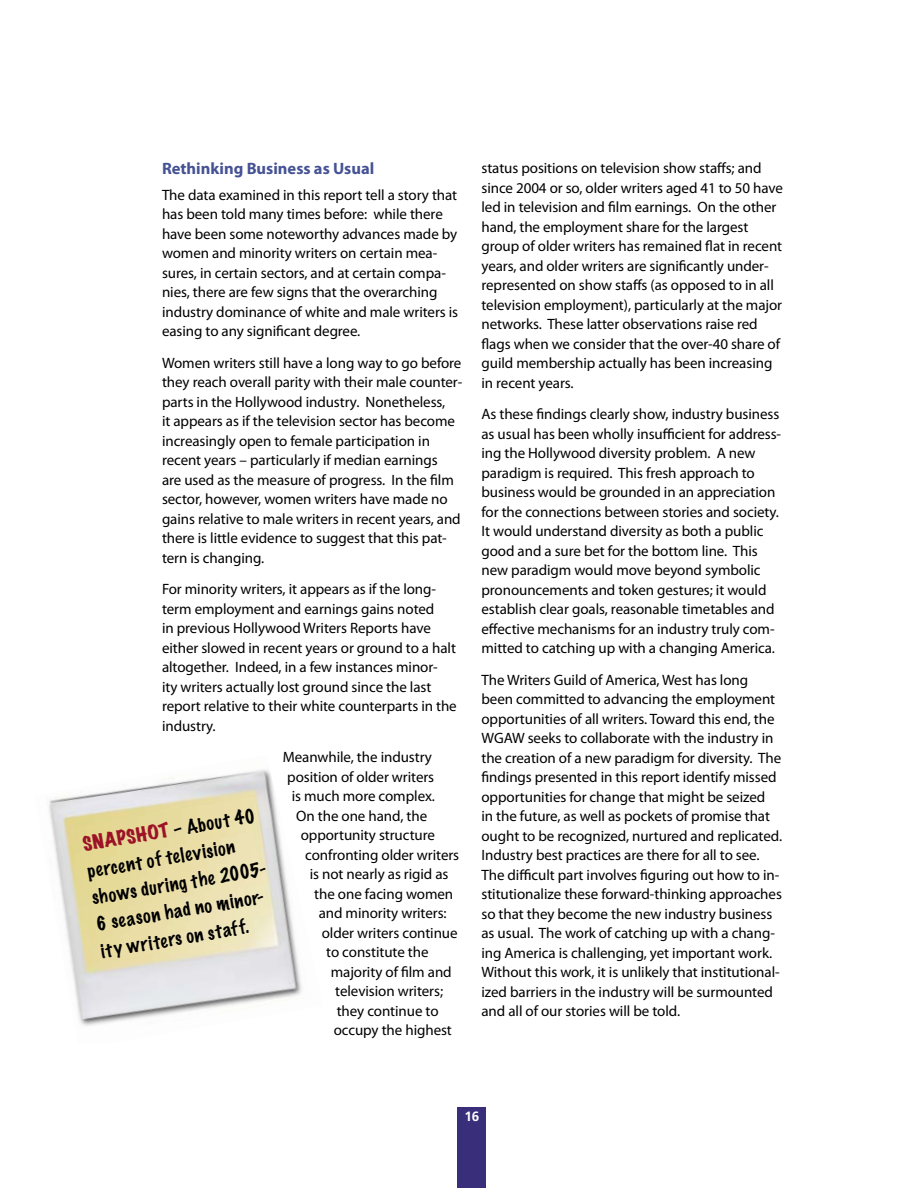
<style>
.page{position:relative;width:918px;height:1188px;background:#fff}
.page>*{position:absolute;margin:0;border:0;box-sizing:border-box;transform-origin:0 0}
.t1{font:100 18px/27px "Marker Felt";color:#000}
.t2{font:700 16.5px "Myriad Pro";color:#455294}
.t3{font:15px/19.5px "Myriad Pro";letter-spacing:-.005em;color:#000}
.t4{font:700 13.5px "Frutiger";color:#fff}
.s1{font-weight:400;font-stretch:expanded;color:#9c1327}
</style>
<div class="page">
<div style="left:458px;top:1107px;width:28px;height:81px;background:#392e7a"></div>
<img style="left:48px;top:769px;width:254px;height:257px">
<p class="t2" style="left:162px;top:158px;width:214px">Rethinking Business as Usual</p>
<p class="t3" style="left:162px;top:185px;width:298px">The data examined in this report tell a story that has been told many times before: while there have been some noteworthy advances made by women and minority writers on certain mea&shy;sures, in certain sectors, and at certain compa&shy;nies, there are few signs that the overarching industry dominance of white and male writers is easing to any significant degree.</p>
<p class="t3" style="left:162px;top:353px;width:302px">Women writers still have a long way to go before they reach overall parity with their male counter&shy;parts in the Hollywood industry. Nonetheless,<br>it appears as if the television sector has become increasingly open to female participation in recent years – particularly if median earnings<br>are used as the measure of progress. In the film sector, however, women writers have made no gains relative to male writers in recent years, and there is little evidence to suggest that this pat&shy;tern is changing.</p>
<p class="t3" style="left:162px;top:579px;width:296px">For minority writers, it appears as if the long&shy;term employment and earnings gains noted<br>in previous Hollywood Writers Reports have either slowed in recent years or ground to a halt altogether. Indeed, in a few instances minor&shy;ity writers actually lost ground since the last report relative to their white counterparts in the industry.</p>
<p class="t3" style="left:283px;top:747px;width:151px">Meanwhile, the industry</p>
<p class="t3" style="left:287px;top:767px;width:149px">position of older writers</p>
<p class="t3" style="left:292px;top:786px;width:145px">is much more complex.</p>
<p class="t3" style="left:296px;top:806px;width:132px">On the one hand, the</p>
<p class="t3" style="left:301px;top:825px;width:136px">opportunity structure</p>
<p class="t3" style="left:305px;top:845px;width:155px">confronting older writers</p>
<p class="t3" style="left:310px;top:864px;width:140px">is not nearly as rigid as</p>
<p class="t3" style="left:314px;top:884px;width:141px">the one facing women</p>
<p class="t3" style="left:319px;top:903px;width:129px">and minority writers:</p>
<p class="t3" style="left:322px;top:923px;width:137px">older writers continue</p>
<p class="t3" style="left:326px;top:942px;width:104px">to constitute the</p>
<p class="t3" style="left:331px;top:962px;width:122px">majority of film and</p>
<p class="t3" style="left:335px;top:981px;width:109px">television writers;</p>
<p class="t3" style="left:337px;top:1001px;width:103px">they continue to</p>
<p class="t3" style="left:334px;top:1020px;width:120px">occupy the highest</p>
<p class="t1" style="left:80px;top:832px;width:178px;rotate:-10deg"><span class="s1">Snapshot</span> – About 40 percent of television shows during the 2005-<br>6 season had no minor&shy;ity writers on staff.</p>
<p class="t3" style="left:482px;top:158px;width:303px">status positions on television show staffs; and since 2004 or so, older writers aged 41 to 50 have led in television and film earnings. On the other hand, the employment share for the largest group of older writers has remained flat in recent years, and older writers are significantly under&shy;represented on show staffs (as opposed to in all television employment), particularly at the major networks. These latter observations raise red flags when we consider that the over-40 share of guild membership actually has been increasing in recent years.</p>
<p class="t3" style="left:482px;top:404px;width:301px">As these findings clearly show, industry business as usual has been wholly insufficient for address&shy;ing the Hollywood diversity problem. A new paradigm is required. This fresh approach to business would be grounded in an appreciation for the connections between stories and society.<br>It would understand diversity as both a public good and a sure bet for the bottom line. This new paradigm would move beyond symbolic pronouncements and token gestures; it would establish clear goals, reasonable timetables and effective mechanisms for an industry truly com&shy;mitted to catching up with a changing America.</p>
<p class="t3" style="left:482px;top:670px;width:302px">The Writers Guild of America, West has long been committed to advancing the employment opportunities of all writers. Toward this end, the WGAW seeks to collaborate with the industry in the creation of a new paradigm for diversity. The findings presented in this report identify missed opportunities for change that might be seized<br>in the future, as well as pockets of promise that ought to be recognized, nurtured and replicated.<br>Industry best practices are there for all to see.<br>The difficult part involves figuring out how to in&shy;stitutionalize these forward-thinking approaches so that they become the new industry business as usual. The work of catching up with a chang&shy;ing America is challenging, yet important work.<br>Without this work, it is unlikely that institutional&shy;ized barriers in the industry will be surmounted and all of our stories will be told.</p>
<p class="t4" style="left:464px;top:1108px;width:15px">16</p>
</div>
